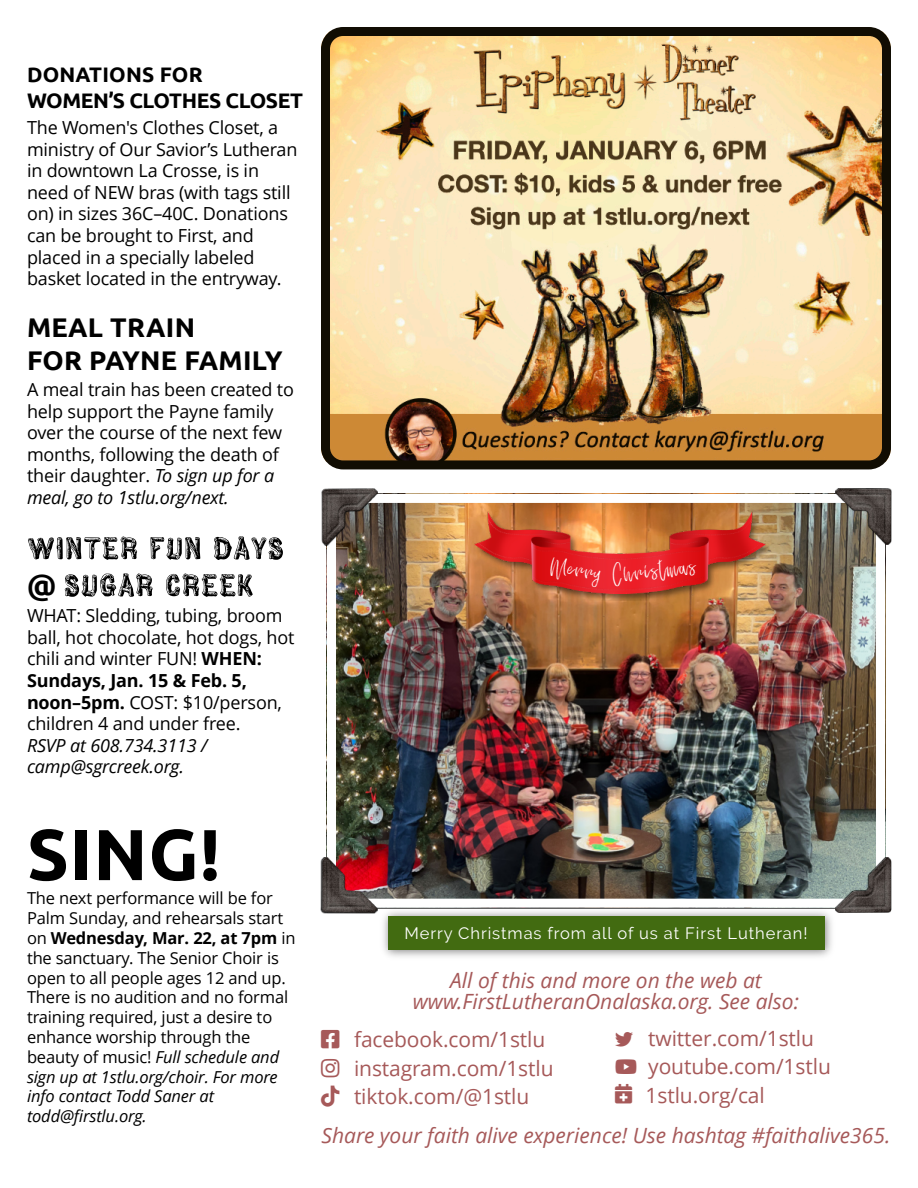
<style>
.page{position:relative;width:918px;height:1188px;background:#fff}
.page>*{position:absolute;margin:0;border:0;box-sizing:border-box;transform-origin:0 0}
.t1{font:700 72px "Ubuntu";color:#000}
.t2{font:700 30px "Ubuntu";color:#000}
.t3{font:700 27px/33.3px "Ubuntu";letter-spacing:.01em;color:#000}
.t4{font:italic 21px/21px "Open Sans";color:#a65959;text-align:center}
.t5{font:21px/28.5px "Open Sans";letter-spacing:-.005em;color:#a65959}
.t6{font:700 21px/26px "Ubuntu";letter-spacing:-.02em;color:#000}
.t7{font:21px "Salted Mocha";color:#fff}
.t8{font:18px/21.6px "Open Sans";letter-spacing:-.01em;color:#000}
.t9{font:italic 18px/21.6px "Open Sans";letter-spacing:-.01em;color:#000}
.t10{font:16.5px/19.8px "Open Sans";letter-spacing:-.01em;color:#000}
.t11{font:16.5px "Raleway";letter-spacing:.055em;color:#fff}
.s1{font-style:italic}
.s2{font-weight:700}
</style>
<div class="page">
<svg style="left:28px;top:537px;width:109px;height:23px"></svg>
<svg style="left:151px;top:537px;width:49px;height:23px"></svg>
<svg style="left:214px;top:536px;width:69px;height:24px"></svg>
<svg style="left:65px;top:573px;width:88px;height:24px"></svg>
<svg style="left:166px;top:574px;width:87px;height:23px"></svg>
<img style="left:321px;top:27px;width:570px;height:442px">
<img style="left:327px;top:494px;width:549px;height:414px">
<img style="left:321px;top:489px;width:56px;height:56px">
<img style="left:836px;top:489px;width:55px;height:55px">
<img style="left:836px;top:857px;width:55px;height:55px">
<img style="left:321px;top:858px;width:56px;height:55px">
<img style="left:475px;top:512px;width:297px;height:88px">
<img style="left:475px;top:512px;width:290px;height:82px">
<img style="left:379px;top:908px;width:456px;height:49px">
<div style="left:388px;top:916px;width:436px;height:34px;background:#426b11"></div>
<p class="t6" style="left:27px;top:63px;width:278px">DONATIONS FOR<br>WOMEN’S CLOTHES CLOSET</p>
<p class="t8" style="left:27px;top:119px;width:272px">The Women's Clothes Closet, a ministry of Our Savior’s Lutheran in downtown La Crosse, is in need of NEW bras (with tags still on) in sizes 36C–40C. Donations can be brought to First, and placed in a specially labeled basket located in the entryway.</p>
<h3 class="t3" style="left:27px;top:312px;width:257px">MEAL TRAIN<br>FOR PAYNE FAMILY</h3>
<p class="t8" style="left:27px;top:380px;width:269px">A meal train has been created to help support the Payne family over the course of the next few months, following the death of their daughter. <span class="s1">To sign up for a meal, go to 1stlu.org/next.</span></p>
<h2 class="t2" style="left:27px;top:573px;width:31px">@</h2>
<p class="t8" style="left:27px;top:607px;width:269px">WHAT: Sledding, tubing, broom ball, hot chocolate, hot dogs, hot chili and winter FUN! <span class="s2">WHEN:<br>Sundays, Jan. 15 &amp; Feb. 5, noon–5pm.</span> COST: $10/person, children 4 and under free.</p>
<p class="t9" style="left:27px;top:736px;width:182px">RSVP at 608.734.3113 / camp@sgrcreek.org.</p>
<p class="t7" style="left:553px;top:551px;width:52px;rotate:9deg">Merry</p>
<p class="t7" style="left:611px;top:560px;width:84px;rotate:-7deg">Christmas</p>
<h1 class="t1" style="left:27px;top:824px;width:195px">SING!</h1>
<p class="t10" style="left:27px;top:890px;width:270px">The next performance will be for<br>Palm Sunday, and rehearsals start on <span class="s2">Wednesday, Mar. 22, at 7pm</span> in the sanctuary. The Senior Choir is open to all people ages 12 and up.<br>There is no audition and no formal training required, just a desire to enhance worship through the beauty of music! <span class="s1">Full schedule and sign up at 1stlu.org/choir. For more info contact Todd Saner at todd@firstlu.org.</span></p>
<p class="t11" style="left:404px;top:923px;width:405px">Merry Christmas from all of us at First Lutheran!</p>
<p class="t4" style="left:413px;top:972px;width:388px">All of this and more on the web at www.FirstLutheranOnalaska.org. See also:</p>
<p class="t5" style="left:354px;top:1028px;width:201px">facebook.com/1stlu instagram.com/1stlu tiktok.com/@1stlu</p>
<p class="t5" style="left:646px;top:1026px;width:187px">twitter.com/1stlu youtube.com/1stlu<br>1stlu.org/cal</p>
<p class="t4" style="left:322px;top:1127px;width:570px">Share your faith alive experience! Use hashtag #faithalive365.</p>
</div>
